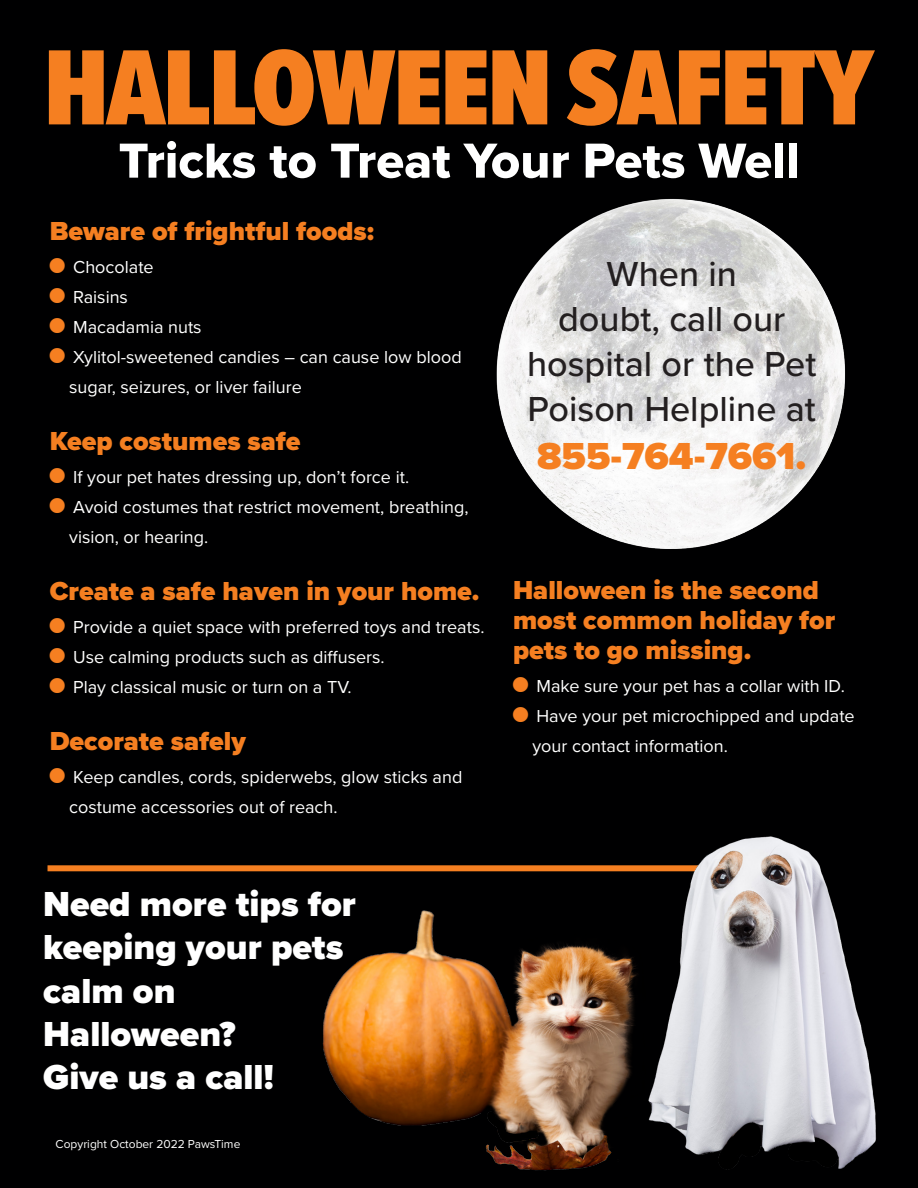
<style>
.page{position:relative;width:918px;height:1188px;background:#000001}
.page>*{position:absolute;margin:0;border:0;box-sizing:border-box;transform-origin:0 0}
.BOLD{font:900 111px "Proxima Nova Ex Cn";letter-spacing:-.02em;color:#f57f21;scale:1.1 1}
.BOLD-2{font:51px "Proxima Nova Extrabld";color:#fff}
.t1{font:900 39px "Proxima Nova";color:#f57f21}
.BOLD-3{font:900 36px "Proxima Nova";color:#fff}
.t2{font:500 36px/45px "Proxima Nova";color:#231f20;text-align:center}
.Paragraph_Style_1{font:900 27px/30px "Proxima Nova";color:#f57f21}
.Paragraph_Style_1-2{font:18px/30px "Proxima Nova";color:#fff}
.t3{font:12px "Proxima Nova";color:#fff}
</style>
<div class="page">
<div style="left:48px;top:865px;width:671px;height:6px;background:#f57f21"></div>
<img style="left:274px;top:836px;width:602px;height:335px">
<img style="left:496px;top:199px;width:350px;height:350px">
<p class="BOLD" style="left:44px;top:7px;width:756px">HALLOWEEN SAFETY</p>
<p class="BOLD-2" style="left:119px;top:123px;width:682px">Tricks to Treat Your Pets Well</p>
<p class="Paragraph_Style_1" style="left:50px;top:216px;width:326px">Beware of frightful foods:</p>
<p class="Paragraph_Style_1-2" style="left:50px;top:252px;width:106px"><sup>■</sup> Chocolate</p>
<p class="Paragraph_Style_1-2" style="left:50px;top:282px;width:80px"><sup>■</sup> Raisins</p>
<p class="Paragraph_Style_1-2" style="left:50px;top:312px;width:154px"><sup>■</sup> Macadamia nuts</p>
<p class="Paragraph_Style_1-2" style="left:69px;top:342px;width:394px;text-indent:-20px"><sup>■</sup> Xylitol-sweetened candies – can cause low blood sugar, seizures, or liver failure</p>
<p class="Paragraph_Style_1" style="left:50px;top:426px;width:252px">Keep costumes safe</p>
<p class="Paragraph_Style_1-2" style="left:50px;top:462px;width:361px"><sup>■</sup> If your pet hates dressing up, don’t force it.</p>
<p class="Paragraph_Style_1-2" style="left:69px;top:492px;width:401px;text-indent:-20px"><sup>■</sup> Avoid costumes that restrict movement, breathing, vision, or hearing.</p>
<p class="Paragraph_Style_1" style="left:50px;top:576px;width:431px">Create a safe haven in your home.</p>
<p class="Paragraph_Style_1-2" style="left:50px;top:612px;width:436px"><sup>■</sup> Provide a quiet space with preferred toys and treats.</p>
<p class="Paragraph_Style_1-2" style="left:50px;top:642px;width:336px"><sup>■</sup> Use calming products such as diffusers.</p>
<p class="Paragraph_Style_1-2" style="left:50px;top:672px;width:304px"><sup>■</sup> Play classical music or turn on a TV.</p>
<p class="Paragraph_Style_1" style="left:50px;top:726px;width:198px">Decorate safely</p>
<p class="Paragraph_Style_1-2" style="left:69px;top:762px;width:395px;text-indent:-20px"><sup>■</sup> Keep candles, cords, spiderwebs, glow sticks and costume accessories out of reach.</p>
<p class="t2" style="left:607px;top:251px;width:132px">When in</p>
<p class="t2" style="left:527px;top:296px;width:291px">doubt, call our hospital or the Pet<br>Poison Helpline at</p>
<p class="t1" style="left:537px;top:427px;width:271px">855-764-7661.</p>
<p class="Paragraph_Style_1" style="left:513px;top:575px;width:324px">Halloween is the second most common holiday for pets to go missing.</p>
<p class="Paragraph_Style_1-2" style="left:513px;top:671px;width:333px"><sup>■</sup> Make sure your pet has a collar with ID.</p>
<p class="Paragraph_Style_1-2" style="left:532px;top:701px;width:324px;text-indent:-20px"><sup>■</sup> Have your pet microchipped and update your contact information.</p>
<p class="BOLD-3" style="left:43px;top:877px;width:314px">Need more tips for</p>
<p class="BOLD-3" style="left:43px;top:921px;width:302px">keeping your pets</p>
<p class="BOLD-3" style="left:43px;top:964px;width:134px">calm on</p>
<p class="BOLD-3" style="left:43px;top:1007px;width:194px">Halloween?</p>
<p class="BOLD-3" style="left:43px;top:1050px;width:232px">Give us a call!</p>
<p class="t3" style="left:56px;top:1135px;width:186px">Copyright October 2022 PawsTime</p>
</div>
